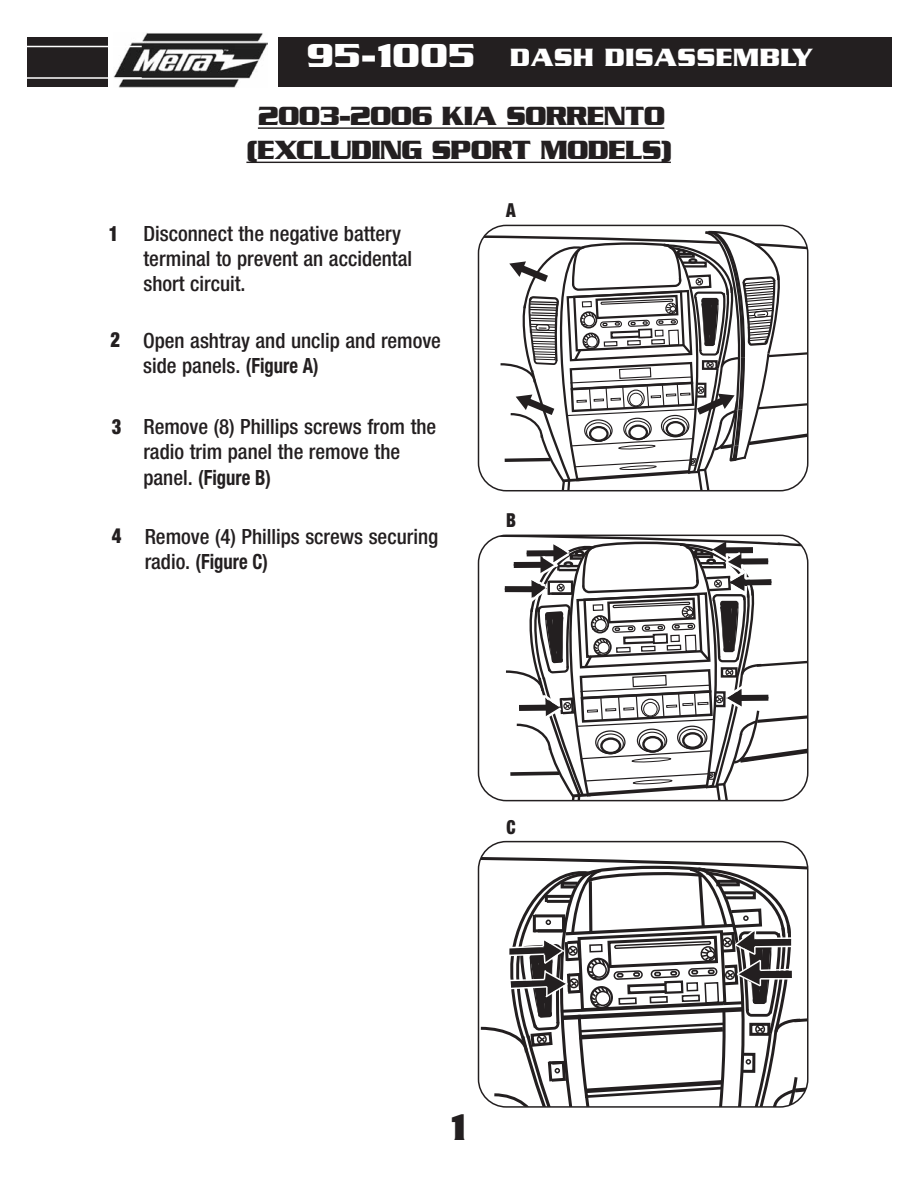
<style>
.page{position:relative;width:918px;height:1188px;background:#fff}
.page>*{position:absolute;margin:0;border:0;box-sizing:border-box;transform-origin:0 0}
.t1{font:700 40.2px "Serpentine ICG";color:#231f20;scale:.87 1}
.t2{font:700 36px "Serpentine ICG";color:#fff}
.t3{font:700 28.5px/34.2px "Serpentine ICG";letter-spacing:-.045em;color:#231f20;text-align:center}
.t4{font:700 27px "Serpentine ICG";color:#fff}
.t5{font:500 condensed 21px/25.2px "Helvetica Neue";color:#231f20}
.t6{font:900 condensed 21px "Helvetica Neue";color:#231f20;scale:.89 1}
.t7{font:900 condensed 19.35px "Helvetica Neue";color:#231f20;scale:.89 1}
.s1{font-weight:700}
</style>
<div class="page">
<div style="left:27px;top:37px;width:864px;height:49px;background:#231f20"></div>
<hr style="left:258px;top:127px;width:406px;height:2px;background:#231f20">
<hr style="left:246px;top:162px;width:425px;height:1px;background:#231f20">
<div style="left:109px;top:17px;width:169px;height:88px;background:#fff"></div>
<img style="left:114px;top:33px;width:154px;height:55px">
<hr style="left:10px;top:46px;width:132px;height:1px;background:#fff">
<hr style="left:10px;top:77px;width:132px;height:2px;background:#fff">
<svg style="left:478px;top:225px;width:330px;height:266px"></svg>
<svg style="left:478px;top:535px;width:331px;height:266px"></svg>
<svg style="left:478px;top:841px;width:331px;height:267px"></svg>
<h2 class="t2" style="left:307px;top:34px;width:170px">95-1005</h2>
<p class="t4" style="left:510px;top:41px;width:305px">DASH DISASSEMBLY</p>
<h3 class="t3" style="left:246px;top:99px;width:427px">2003-2006 KIA SORRENTO (EXCLUDING SPORT MODELS)</h3>
<p class="t7" style="left:506px;top:199px;width:12px">A</p>
<p class="t6" style="left:109px;top:220px;width:12px">1</p>
<p class="t5" style="left:143px;top:220px;width:270px">Disconnect the negative battery terminal to prevent an accidental short circuit.</p>
<p class="t6" style="left:110px;top:326px;width:12px">2</p>
<p class="t5" style="left:143px;top:327px;width:299px">Open ashtray and unclip and remove side panels. <span class="s1">(Figure A)</span></p>
<p class="t6" style="left:112px;top:414px;width:12px">3</p>
<p class="t5" style="left:143px;top:414px;width:294px">Remove (8) Phillips screws from the radio trim panel the remove the panel. <span class="s1">(Figure B)</span></p>
<p class="t6" style="left:112px;top:523px;width:12px">4</p>
<p class="t5" style="left:145px;top:523px;width:295px">Remove (4) Phillips screws securing radio. <span class="s1">(Figure C)</span></p>
<p class="t7" style="left:506px;top:509px;width:13px">B</p>
<p class="t7" style="left:506px;top:815px;width:12px">C</p>
<h1 class="t1" style="left:450px;top:1104px;width:19px">1</h1>
</div>
